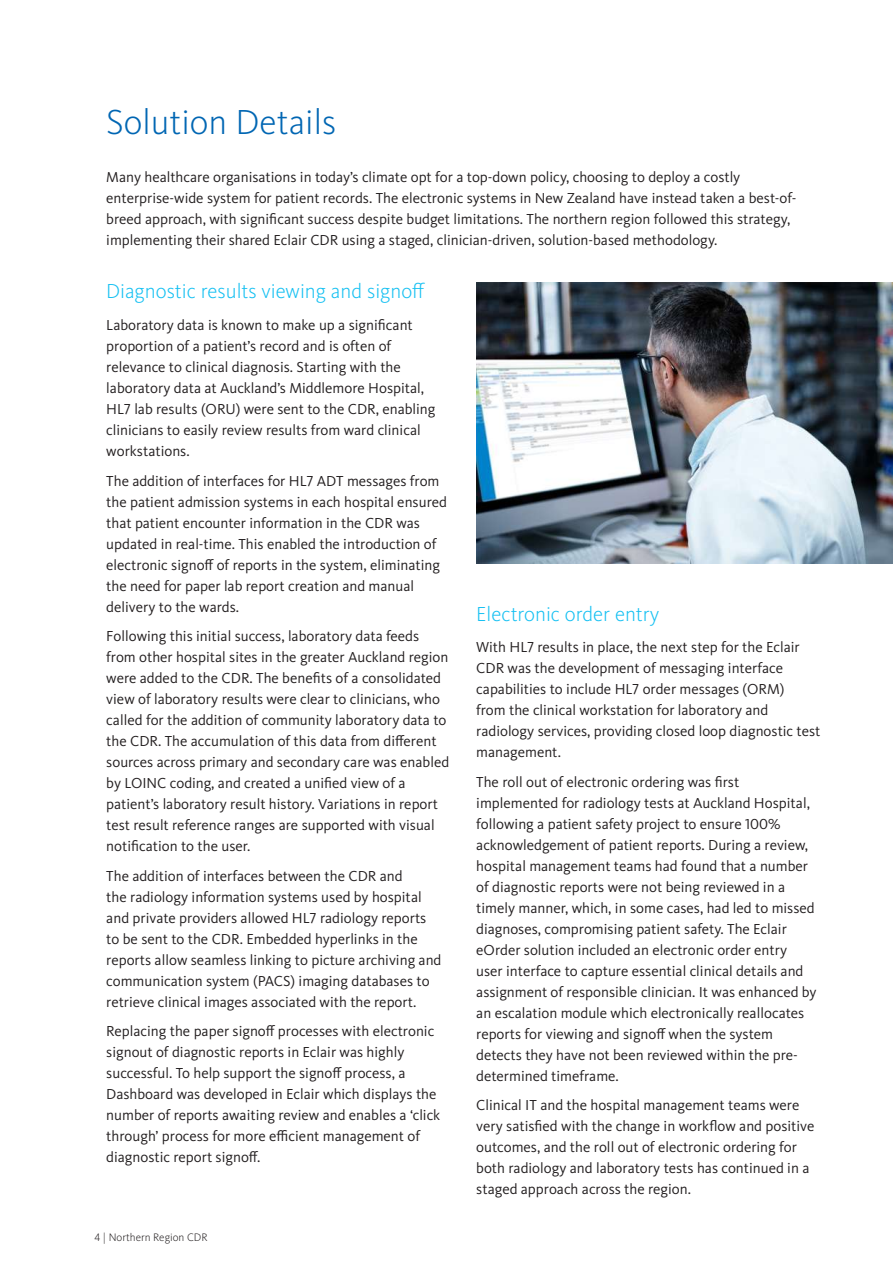
<style>
.page{position:relative;width:893px;height:1263px;background:#fff}
.page>*{position:absolute;margin:0;border:0;box-sizing:border-box;transform-origin:0 0}
.t1{font:300 36px "Kievit Pro";color:#0166b3}
.t2{font:300 21px "Kievit Pro";color:#15c0f2}
.t3{font:15px/21px "Kievit Pro";color:#231f20}
.t4{font:300 11.25px "Kievit Pro";color:#231f20}
</style>
<div class="page">
<img style="left:476px;top:283px;width:417px;height:281px">
<h1 class="t1" style="left:106px;top:100px;width:231px">Solution Details</h1>
<p class="t3" style="left:106px;top:167px;width:692px">Many healthcare organisations in today’s climate opt for a top-down policy, choosing to deploy a costly enterprise-wide system for patient records. The electronic systems in New Zealand have instead taken a best-of&shy;breed approach, with significant success despite budget limitations. The northern region followed this strategy, implementing their shared Eclair CDR using a staged, clinician-driven, solution-based methodology.</p>
<h2 class="t2" style="left:106px;top:279px;width:320px">Diagnostic results viewing and signoff</h2>
<p class="t3" style="left:106px;top:315px;width:331px">Laboratory data is known to make up a significant proportion of a patient’s record and is often of relevance to clinical diagnosis. Starting with the laboratory data at Auckland’s Middlemore Hospital, HL7 lab results (ORU) were sent to the CDR, enabling clinicians to easily review results from ward clinical workstations.</p>
<p class="t3" style="left:106px;top:470px;width:342px">The addition of interfaces for HL7 ADT messages from the patient admission systems in each hospital ensured that patient encounter information in the CDR was updated in real-time. This enabled the introduction of electronic signoff of reports in the system, eliminating the need for paper lab report creation and manual delivery to the wards.</p>
<p class="t3" style="left:106px;top:626px;width:344px">Following this initial success, laboratory data feeds from other hospital sites in the greater Auckland region were added to the CDR. The benefits of a consolidated view of laboratory results were clear to clinicians, who called for the addition of community laboratory data to the CDR. The accumulation of this data from different sources across primary and secondary care was enabled by LOINC coding, and created a unified view of a patient’s laboratory result history. Variations in report test result reference ranges are supported with visual notification to the user.</p>
<p class="t3" style="left:106px;top:865px;width:337px">The addition of interfaces between the CDR and<br>the radiology information systems used by hospital and private providers allowed HL7 radiology reports to be sent to the CDR. Embedded hyperlinks in the reports allow seamless linking to picture archiving and communication system (PACS) imaging databases to retrieve clinical images associated with the report.</p>
<p class="t3" style="left:106px;top:1021px;width:336px">Replacing the paper signoff processes with electronic signout of diagnostic reports in Eclair was highly successful. To help support the signoff process, a Dashboard was developed in Eclair which displays the number of reports awaiting review and enables a ‘click through’ process for more efficient management of diagnostic report signoff.</p>
<p class="t4" style="left:94px;top:1230px;width:115px">4 | Northern Region CDR</p>
<h2 class="t2" style="left:476px;top:601px;width:185px">Electronic order entry</h2>
<p class="t3" style="left:476px;top:637px;width:346px">With HL7 results in place, the next step for the Eclair CDR was the development of messaging interface capabilities to include HL7 order messages (ORM)<br>from the clinical workstation for laboratory and radiology services, providing closed loop diagnostic test management.</p>
<p class="t3" style="left:476px;top:771px;width:342px">The roll out of electronic ordering was first implemented for radiology tests at Auckland Hospital, following a patient safety project to ensure 100% acknowledgement of patient reports. During a review, hospital management teams had found that a number of diagnostic reports were not being reviewed in a timely manner, which, in some cases, had led to missed diagnoses, compromising patient safety. The Eclair eOrder solution included an electronic order entry user interface to capture essential clinical details and assignment of responsible clinician. It was enhanced by an escalation module which electronically reallocates reports for viewing and signoff when the system detects they have not been reviewed within the pre&shy;determined timeframe.</p>
<p class="t3" style="left:476px;top:1095px;width:340px">Clinical IT and the hospital management teams were very satisfied with the change in workflow and positive outcomes, and the roll out of electronic ordering for both radiology and laboratory tests has continued in a staged approach across the region.</p>
</div>
